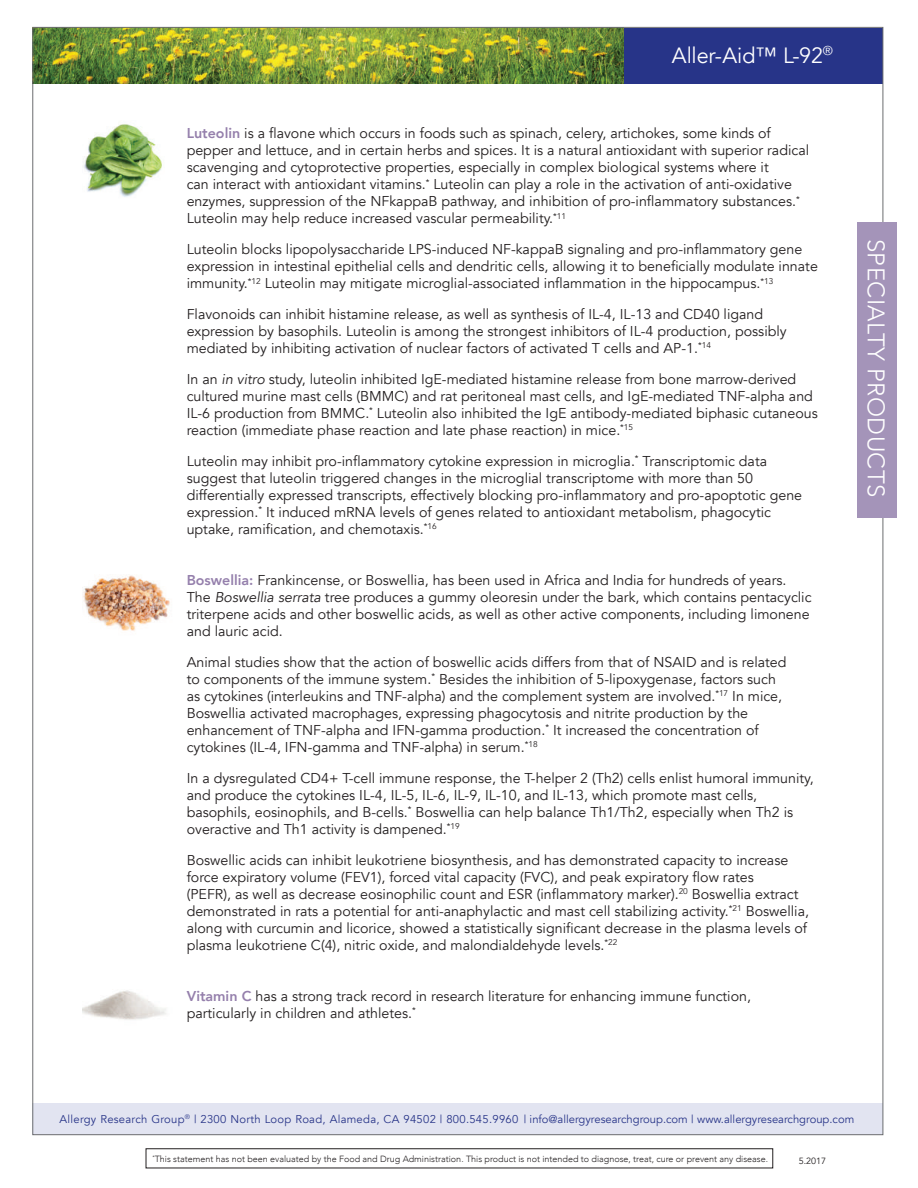
<style>
.page{position:relative;width:918px;height:1188px;background:#fff}
.page>*{position:absolute;margin:0;border:0;box-sizing:border-box;transform-origin:0 0}
.t1{font:300 24px "Avenir";letter-spacing:.02em;color:#fff}
.t2{font:22.05px "Avenir";letter-spacing:-.005em;color:#fff}
.t3{font:14.25px/17.1px "Avenir";color:#231f20}
.t4{font:11.25px "Avenir";letter-spacing:.005em;color:#273488}
.t5{font:300 9px "Avenir";color:#231f20}
.t6{font:9px "Avenir";color:#231f20}
.s1{font-weight:800;color:#9580ac}
.s2{font-style:italic}
</style>
<div class="page">
<div style="left:32px;top:1104px;width:851px;height:31px;background:#e2e4f1"></div>
<img style="left:82px;top:575px;width:88px;height:56px">
<img style="left:82px;top:990px;width:84px;height:30px">
<div style="left:623px;top:28px;width:259px;height:56px;background:#273488"></div>
<img style="left:34px;top:29px;width:589px;height:55px">
<img style="left:83px;top:124px;width:79px;height:73px">
<div style="left:858px;top:223px;width:39px;height:295px;background:#a494b9"></div>
<h2 class="t2" style="left:672px;top:42px;width:163px">Aller-Aid™ L-92<sup>®</sup></h2>
<p class="t3" style="left:187px;top:125px;width:624px"><span class="s1">Luteolin</span> is a flavone which occurs in foods such as spinach, celery, artichokes, some kinds of pepper and lettuce, and in certain herbs and spices. It is a natural antioxidant with superior radical scavenging and cytoprotective properties, especially in complex biological systems where it<br>can interact with antioxidant vitamins.<sup>*</sup> Luteolin can play a role in the activation of anti-oxidative enzymes, suppression of the NFkappaB pathway, and inhibition of pro-inflammatory substances.<sup>* </sup>Luteolin may help reduce increased vascular permeability.<sup>*11</sup></p>
<p class="t3" style="left:187px;top:241px;width:633px">Luteolin blocks lipopolysaccharide LPS-induced NF-kappaB signaling and pro-inflammatory gene expression in intestinal epithelial cells and dendritic cells, allowing it to beneficially modulate innate immunity.<sup>*12</sup> Luteolin may mitigate microglial-associated inflammation in the hippocampus.<sup>*13</sup></p>
<p class="t3" style="left:187px;top:306px;width:602px">Flavonoids can inhibit histamine release, as well as synthesis of IL-4, IL-13 and CD40 ligand expression by basophils. Luteolin is among the strongest inhibitors of IL-4 production, possibly mediated by inhibiting activation of nuclear factors of activated T cells and AP-1.<sup>*14</sup></p>
<p class="t3" style="left:187px;top:370px;width:633px">In an <span class="s2">in vitro</span> study, luteolin inhibited IgE-mediated histamine release from bone marrow-derived cultured murine mast cells (BMMC) and rat peritoneal mast cells, and IgE-mediated TNF-alpha and IL-6 production from BMMC.<sup>*</sup> Luteolin also inhibited the IgE antibody-mediated biphasic cutaneous reaction (immediate phase reaction and late phase reaction) in mice.<sup>*15</sup></p>
<p class="t3" style="left:187px;top:452px;width:617px">Luteolin may inhibit pro-inflammatory cytokine expression in microglia.<sup>*</sup> Transcriptomic data suggest that luteolin triggered changes in the microglial transcriptome with more than 50 differentially expressed transcripts, effectively blocking pro-inflammatory and pro-apoptotic gene expression.<sup>*</sup> It induced mRNA levels of genes related to antioxidant metabolism, phagocytic uptake, ramification, and chemotaxis.<sup>*16</sup></p>
<p class="t3" style="left:187px;top:572px;width:626px"><span class="s1">Boswellia:</span> Frankincense, or Boswellia, has been used in Africa and India for hundreds of years.<br>The <span class="s2">Boswellia serrata</span> tree produces a gummy oleoresin under the bark, which contains pentacyclic triterpene acids and other boswellic acids, as well as other active components, including limonene and lauric acid.</p>
<p class="t3" style="left:187px;top:654px;width:601px">Animal studies show that the action of boswellic acids differs from that of NSAID and is related to components of the immune system.<sup>*</sup> Besides the inhibition of 5-lipoxygenase, factors such as cytokines (interleukins and TNF-alpha) and the complement system are involved.<sup>*17</sup> In mice, Boswellia activated macrophages, expressing phagocytosis and nitrite production by the enhancement of TNF-alpha and IFN-gamma production.<sup>*</sup> It increased the concentration of cytokines (IL-4, IFN-gamma and TNF-alpha) in serum.<sup>*18</sup></p>
<p class="t3" style="left:187px;top:770px;width:629px">In a dysregulated CD4+ T-cell immune response, the T-helper 2 (Th2) cells enlist humoral immunity, and produce the cytokines IL-4, IL-5, IL-6, IL-9, IL-10, and IL-13, which promote mast cells, basophils, eosinophils, and B-cells.<sup>*</sup> Boswellia can help balance Th1/Th2, especially when Th2 is overactive and Th1 activity is dampened.<sup>*19</sup></p>
<p class="t3" style="left:187px;top:852px;width:624px">Boswellic acids can inhibit leukotriene biosynthesis, and has demonstrated capacity to increase force expiratory volume (FEV1), forced vital capacity (FVC), and peak expiratory flow rates<br>(PEFR), as well as decrease eosinophilic count and ESR (inflammatory marker).<sup>20</sup> Boswellia extract demonstrated in rats a potential for anti-anaphylactic and mast cell stabilizing activity.<sup>*21</sup> Boswellia, along with curcumin and licorice, showed a statistically significant decrease in the plasma levels of plasma leukotriene C(4), nitric oxide, and malondialdehyde levels.<sup>*22</sup></p>
<p class="t3" style="left:187px;top:988px;width:566px"><span class="s1">Vitamin C</span> has a strong track record in research literature for enhancing immune function, particularly in children and athletes.<sup>*</sup></p>
<h1 class="t1" style="left:890px;top:239px;width:260px;rotate:90deg">SPECIALTY PRODUCTS</h1>
<p class="t4" style="left:60px;top:1113px;width:796px">Allergy Research Group<sup>®</sup> | 2300 North Loop Road, Alameda, CA 94502 | 800.545.9960 | info@allergyresearchgroup.com | www.allergyresearchgroup.com</p>
<p class="t5" style="left:152px;top:1153px;width:617px"><sup>*</sup>This statement has not been evaluated by the Food and Drug Administration. This product is not intended to diagnose, treat, cure or prevent any disease.</p>
<p class="t6" style="left:799px;top:1156px;width:29px">5.2017</p>
</div>
